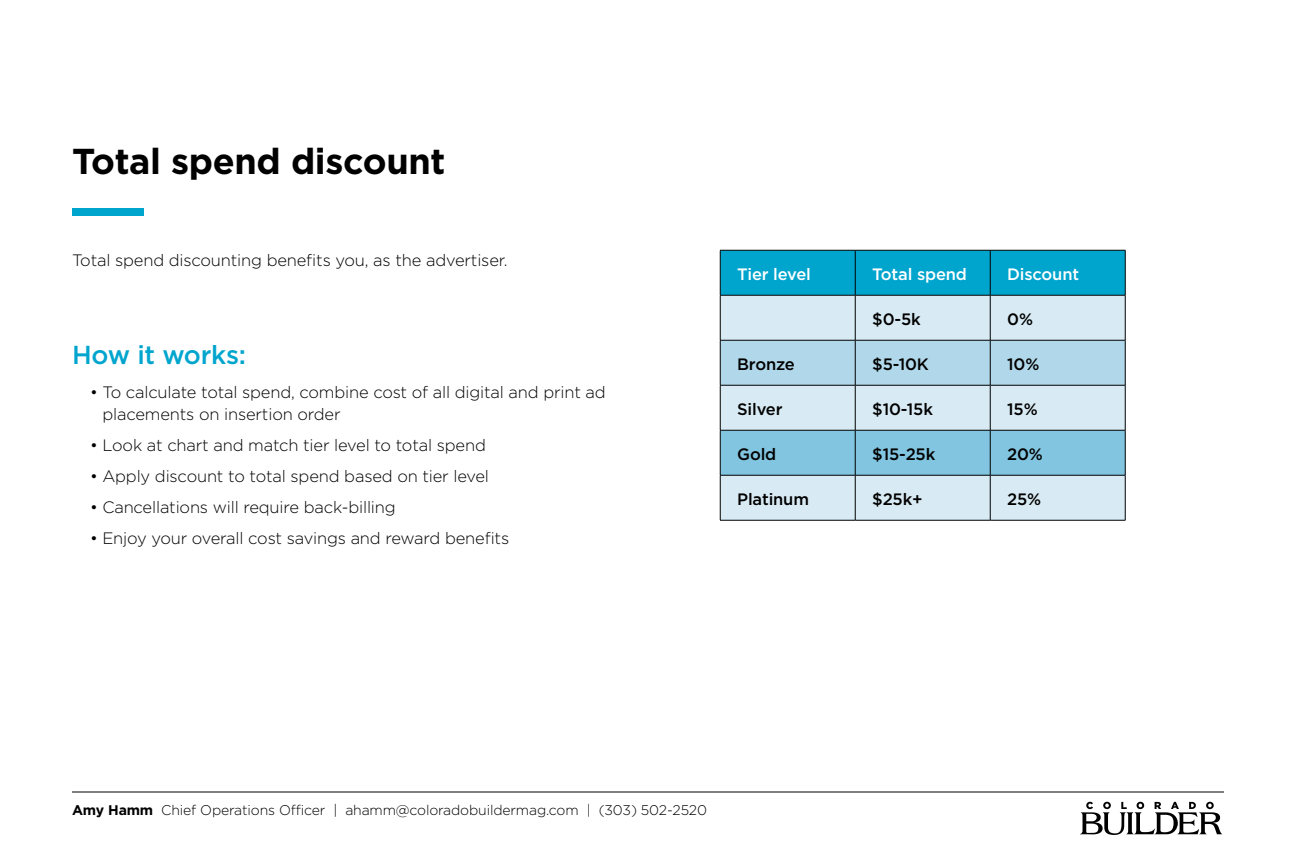
<style>
.page{position:relative;width:1296px;height:864px;background:#fff}
.page>*{position:absolute;margin:0;border:0;box-sizing:border-box;transform-origin:0 0}
.t1{font:700 36px "Gotham";letter-spacing:-.01em;color:#000}
.t2{font:500 26px "Gotham";letter-spacing:-.01em;color:#00a5ce}
.t3{font:300 16.4px/22px "Gotham";letter-spacing:-.01em;color:#000}
.t4{font:500 16.4px "Gotham";letter-spacing:-.01em;color:#000}
.t5{font:500 16.4px "Gotham";letter-spacing:-.01em;color:#fff}
.t6{font:300 14px "Gotham";letter-spacing:-.01em;color:#000}
.s1{font-weight:700}
</style>
<div class="page">
<svg style="left:1080px;top:802px;width:142px;height:33px"></svg>
<hr style="left:72px;top:792px;width:1152px;height:1px;background:#000">
<div style="left:72px;top:208px;width:72px;height:8px;background:#00a5ce"></div>
<div style="left:721px;top:251px;width:404px;height:44px;background:#00a5ce"></div>
<div style="left:721px;top:296px;width:404px;height:224px;background:#d8ebf4"></div>
<div style="left:721px;top:341px;width:404px;height:44px;background:#b1d8ea"></div>
<div style="left:721px;top:431px;width:404px;height:44px;background:#81c5e0"></div>
<hr style="left:720px;top:250px;width:135px;height:1px;background:#000">
<hr style="left:720px;top:250px;width:1px;height:45px;background:#000">
<hr style="left:855px;top:250px;width:135px;height:1px;background:#000">
<hr style="left:855px;top:250px;width:1px;height:45px;background:#000">
<hr style="left:990px;top:250px;width:136px;height:1px;background:#000">
<hr style="left:990px;top:250px;width:1px;height:45px;background:#000">
<hr style="left:1125px;top:250px;width:1px;height:45px;background:#000">
<hr style="left:720px;top:295px;width:135px;height:1px;background:#000">
<hr style="left:720px;top:296px;width:1px;height:44px;background:#000">
<hr style="left:855px;top:295px;width:135px;height:1px;background:#000">
<hr style="left:855px;top:296px;width:1px;height:44px;background:#000">
<hr style="left:990px;top:295px;width:136px;height:1px;background:#000">
<hr style="left:990px;top:296px;width:1px;height:44px;background:#000">
<hr style="left:1125px;top:296px;width:1px;height:44px;background:#000">
<hr style="left:720px;top:340px;width:135px;height:1px;background:#000">
<hr style="left:720px;top:340px;width:1px;height:45px;background:#000">
<hr style="left:855px;top:340px;width:135px;height:1px;background:#000">
<hr style="left:855px;top:340px;width:1px;height:45px;background:#000">
<hr style="left:990px;top:340px;width:136px;height:1px;background:#000">
<hr style="left:990px;top:340px;width:1px;height:45px;background:#000">
<hr style="left:1125px;top:340px;width:1px;height:45px;background:#000">
<hr style="left:720px;top:385px;width:135px;height:1px;background:#000">
<hr style="left:720px;top:386px;width:1px;height:44px;background:#000">
<hr style="left:855px;top:385px;width:135px;height:1px;background:#000">
<hr style="left:855px;top:386px;width:1px;height:44px;background:#000">
<hr style="left:990px;top:385px;width:136px;height:1px;background:#000">
<hr style="left:990px;top:386px;width:1px;height:44px;background:#000">
<hr style="left:1125px;top:386px;width:1px;height:44px;background:#000">
<hr style="left:720px;top:430px;width:135px;height:1px;background:#000">
<hr style="left:720px;top:430px;width:1px;height:45px;background:#000">
<hr style="left:855px;top:430px;width:135px;height:1px;background:#000">
<hr style="left:855px;top:430px;width:1px;height:45px;background:#000">
<hr style="left:990px;top:430px;width:136px;height:1px;background:#000">
<hr style="left:990px;top:430px;width:1px;height:45px;background:#000">
<hr style="left:1125px;top:430px;width:1px;height:45px;background:#000">
<hr style="left:720px;top:475px;width:135px;height:1px;background:#000">
<hr style="left:720px;top:476px;width:1px;height:44px;background:#000">
<hr style="left:855px;top:475px;width:135px;height:1px;background:#000">
<hr style="left:855px;top:476px;width:1px;height:44px;background:#000">
<hr style="left:990px;top:475px;width:136px;height:1px;background:#000">
<hr style="left:990px;top:476px;width:1px;height:44px;background:#000">
<hr style="left:1125px;top:476px;width:1px;height:44px;background:#000">
<hr style="left:720px;top:520px;width:135px;height:1px;background:#000">
<hr style="left:855px;top:520px;width:135px;height:1px;background:#000">
<hr style="left:990px;top:520px;width:136px;height:1px;background:#000">
<h1 class="t1" style="left:72px;top:140px;width:375px">Total spend discount</h1>
<p class="t3" style="left:72px;top:249px;width:437px">Total spend discounting benefits you, as the advertiser.</p>
<h2 class="t2" style="left:72px;top:340px;width:176px">How it works:</h2>
<p class="t3" style="left:102px;top:381px;width:505px;text-indent:-12px">• To calculate total spend, combine cost of all digital and print ad placements on insertion order</p>
<p class="t3" style="left:90px;top:434px;width:397px">• Look at chart and match tier level to total spend</p>
<p class="t3" style="left:90px;top:465px;width:401px">• Apply discount to total spend based on tier level</p>
<p class="t3" style="left:90px;top:496px;width:307px">• Cancellations will require back-billing</p>
<p class="t3" style="left:90px;top:527px;width:421px">• Enjoy your overall cost savings and reward benefits</p>
<p class="t5" style="left:737px;top:265px;width:75px">Tier level</p>
<p class="t5" style="left:872px;top:265px;width:96px">Total spend</p>
<p class="t5" style="left:1007px;top:265px;width:73px">Discount</p>
<p class="t4" style="left:872px;top:310px;width:50px">$0-5k</p>
<p class="t4" style="left:1007px;top:310px;width:27px">0%</p>
<p class="t4" style="left:737px;top:355px;width:59px">Bronze</p>
<p class="t4" style="left:872px;top:355px;width:58px">$5-10K</p>
<p class="t4" style="left:1007px;top:355px;width:34px">10%</p>
<p class="t4" style="left:737px;top:400px;width:47px">Silver</p>
<p class="t4" style="left:872px;top:400px;width:62px">$10-15k</p>
<p class="t4" style="left:1007px;top:400px;width:32px">15%</p>
<p class="t4" style="left:737px;top:444px;width:41px">Gold</p>
<p class="t4" style="left:872px;top:444px;width:65px">$15-25k</p>
<p class="t4" style="left:1007px;top:444px;width:37px">20%</p>
<p class="t4" style="left:737px;top:489px;width:73px">Platinum</p>
<p class="t4" style="left:872px;top:489px;width:52px">$25k+</p>
<p class="t4" style="left:1007px;top:489px;width:36px">25%</p>
<p class="t6" style="left:72px;top:803px;width:637px"><span class="s1">Amy Hamm</span> Chief Operations Officer | ahamm@coloradobuildermag.com | (303) 502-2520</p>
</div>
